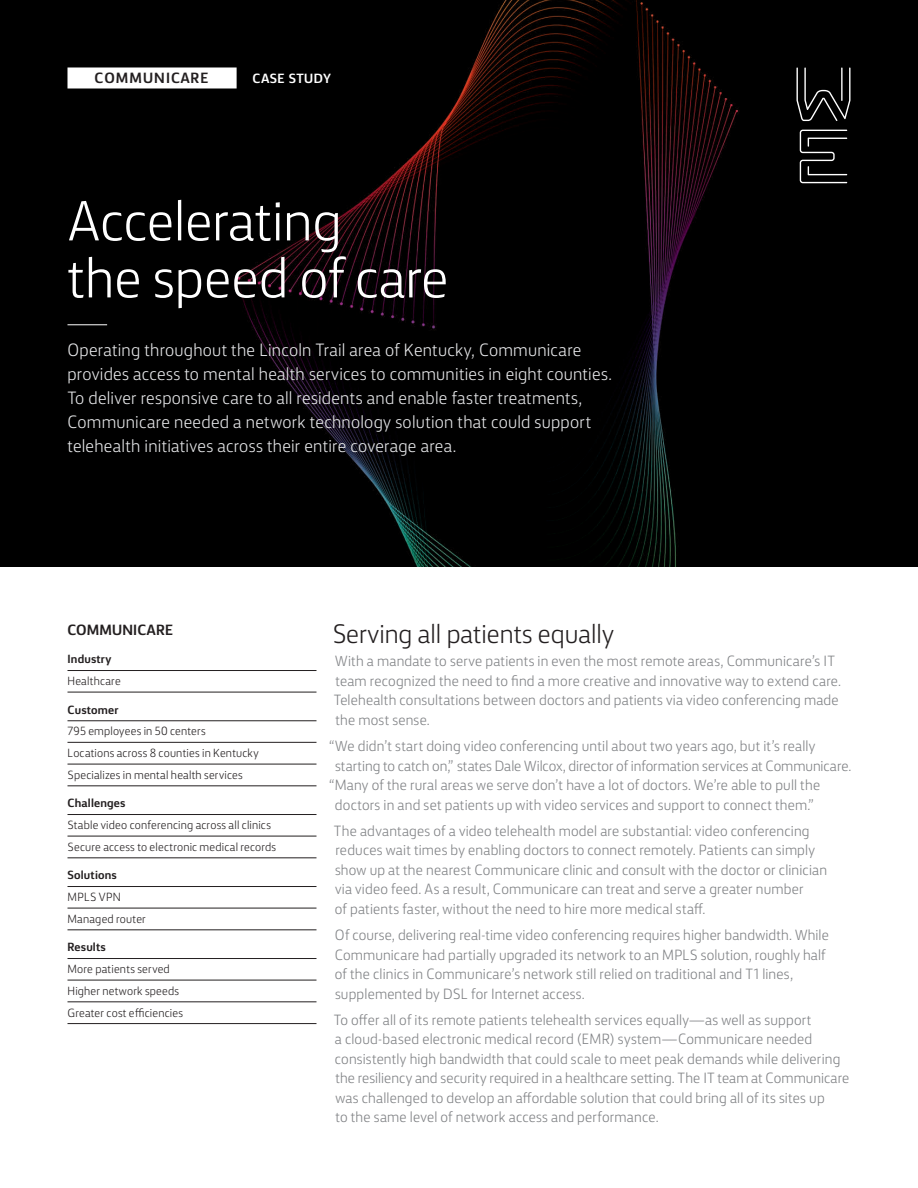
<style>
.page{position:relative;width:918px;height:1188px;background:#fff}
.page>*{position:absolute;margin:0;border:0;box-sizing:border-box;transform-origin:0 0}
.Cover_Light_38_RB{font:300 57px/57px "FS Silas Sans";letter-spacing:-.005em;color:#fff}
.Subhead_LIght_18_SB{font:300 27px "FS Silas Sans";color:#231f20}
.Subhead_Body_12_blk{font:300 18px/24px "FS Silas Sans";letter-spacing:.01em;color:#e6e7e9}
.Body_10_13{font:300 15px/19.5px "FS Silas Sans";letter-spacing:.01em;color:#808285}
.Subhead_Bold_10_High{font:700 15px "FS Silas Sans";letter-spacing:.07em;color:#231f20}
.Subhead_Bold_10_High-2{font:700 15px "FS Silas Sans";letter-spacing:.015em;color:#231f20}
.Case_study_9{font:700 13.5px "FS Silas Sans";letter-spacing:.03em;color:#fff}
.Body_8_RB_25{font:300 12px "FS Silas Sans";letter-spacing:.015em;color:#231f20}
.Body_8_RB_25_SA{font:300 12px "FS Silas Sans";letter-spacing:.015em;color:#231f20}
.Body_8_RB_5{font:700 12px "FS Silas Sans";letter-spacing:.015em;color:#231f20}
</style>
<div class="page">
<div style="left:0;top:0;width:918px;height:567px;background:#000"></div>
<img style="left:67px;top:0;width:784px;height:567px">
<div style="left:68px;top:67px;width:169px;height:21px;background:#fff"></div>
<hr style="left:68px;top:324px;width:39px;height:1px;background:#fff">
<hr style="left:68px;top:670px;width:248px;height:1px;background:#231f20">
<hr style="left:68px;top:692px;width:248px;height:1px;background:#231f20">
<hr style="left:68px;top:720px;width:248px;height:1px;background:#231f20">
<hr style="left:68px;top:742px;width:248px;height:1px;background:#231f20">
<hr style="left:68px;top:764px;width:248px;height:1px;background:#231f20">
<hr style="left:68px;top:786px;width:248px;height:1px;background:#231f20">
<hr style="left:68px;top:814px;width:248px;height:1px;background:#231f20">
<hr style="left:68px;top:836px;width:248px;height:1px;background:#231f20">
<hr style="left:68px;top:858px;width:248px;height:1px;background:#231f20">
<hr style="left:68px;top:886px;width:248px;height:1px;background:#231f20">
<hr style="left:68px;top:908px;width:248px;height:1px;background:#231f20">
<hr style="left:68px;top:930px;width:248px;height:1px;background:#231f20">
<hr style="left:68px;top:958px;width:248px;height:1px;background:#231f20">
<hr style="left:68px;top:980px;width:248px;height:1px;background:#231f20">
<hr style="left:68px;top:1002px;width:248px;height:1px;background:#231f20">
<hr style="left:68px;top:1023px;width:248px;height:1px;background:#231f20">
<svg style="left:800px;top:130px;width:47px;height:53px"></svg>
<svg style="left:796px;top:68px;width:54px;height:53px"></svg>
<p class="Subhead_Bold_10_High" style="left:95px;top:65px;width:115px">COMMUNICARE</p>
<p class="Case_study_9" style="left:252px;top:67px;width:80px">CASE STUDY</p>
<p class="Cover_Light_38_RB" style="left:68px;top:188px;width:383px">Accelerating<br>the speed of care</p>
<p class="Subhead_Body_12_blk" style="left:68px;top:336px;width:546px">Operating throughout the Lincoln Trail area of Kentucky, Communicare provides access to mental health services to communities in eight counties.<br>To deliver responsive care to all residents and enable faster treatments, Communicare needed a network technology solution that could support telehealth initiatives across their entire coverage area.</p>
<p class="Subhead_Bold_10_High-2" style="left:68px;top:617px;width:107px">COMMUNICARE</p>
<p class="Body_8_RB_5" style="left:68px;top:649px;width:45px">Industry</p>
<p class="Body_8_RB_25_SA" style="left:68px;top:672px;width:55px">Healthcare</p>
<p class="Body_8_RB_5" style="left:68px;top:699px;width:53px">Customer</p>
<p class="Body_8_RB_25" style="left:68px;top:722px;width:140px">795 employees in 50 centers</p>
<p class="Body_8_RB_25" style="left:68px;top:744px;width:193px">Locations across 8 counties in Kentucky</p>
<p class="Body_8_RB_25_SA" style="left:68px;top:766px;width:177px">Specializes in mental health services</p>
<p class="Body_8_RB_5" style="left:68px;top:793px;width:59px">Challenges</p>
<p class="Body_8_RB_25" style="left:68px;top:816px;width:205px">Stable video conferencing across all clinics</p>
<p class="Body_8_RB_25" style="left:68px;top:838px;width:210px">Secure access to electronic medical records</p>
<p class="Body_8_RB_5" style="left:68px;top:865px;width:51px">Solutions</p>
<p class="Body_8_RB_25_SA" style="left:68px;top:888px;width:55px">MPLS VPN</p>
<p class="Body_8_RB_25_SA" style="left:68px;top:910px;width:80px">Managed router</p>
<p class="Body_8_RB_5" style="left:68px;top:937px;width:40px">Results</p>
<p class="Body_8_RB_25" style="left:68px;top:960px;width:104px">More patients served</p>
<p class="Body_8_RB_25" style="left:68px;top:982px;width:113px">Higher network speeds</p>
<p class="Body_8_RB_25_SA" style="left:68px;top:1003px;width:117px">Greater cost efficiencies</p>
<p class="Subhead_LIght_18_SB" style="left:332px;top:614px;width:283px">Serving all patients equally</p>
<p class="Body_10_13" style="left:334px;top:650px;width:509px">With a mandate to serve patients in even the most remote areas, Communicare’s IT team recognized the need to find a more creative and innovative way to extend care.<br>Telehealth consultations between doctors and patients via video conferencing made the most sense.</p>
<p class="Body_10_13" style="left:329px;top:735px;width:488px">“We didn’t start doing video conferencing until about two years ago, but it’s really</p>
<p class="Body_10_13" style="left:335px;top:755px;width:518px">starting to catch on,” states Dale Wilcox, director of information services at Communicare.</p>
<p class="Body_10_13" style="left:329px;top:774px;width:493px">“Many of the rural areas we serve don’t have a lot of doctors. We’re able to pull the</p>
<p class="Body_10_13" style="left:335px;top:794px;width:480px">doctors in and set patients up with video services and support to connect them.”</p>
<p class="Body_10_13" style="left:334px;top:820px;width:495px">The advantages of a video telehealth model are substantial: video conferencing reduces wait times by enabling doctors to connect remotely. Patients can simply show up at the nearest Communicare clinic and consult with the doctor or clinician via video feed. As a result, Communicare can treat and serve a greater number<br>of patients faster, without the need to hire more medical staff.</p>
<p class="Body_10_13" style="left:335px;top:924px;width:496px">Of course, delivering real-time video conferencing requires higher bandwidth. While Communicare had partially upgraded its network to an MPLS solution, roughly half of the clinics in Communicare’s network still relied on traditional and T1 lines, supplemented by DSL for Internet access.</p>
<p class="Body_10_13" style="left:334px;top:1009px;width:517px">To offer all of its remote patients telehealth services equally—as well as support<br>a cloud-based electronic medical record (EMR) system—Communicare needed consistently high bandwidth that could scale to meet peak demands while delivering the resiliency and security required in a healthcare setting. The IT team at Communicare was challenged to develop an affordable solution that could bring all of its sites up<br>to the same level of network access and performance.</p>
</div>
